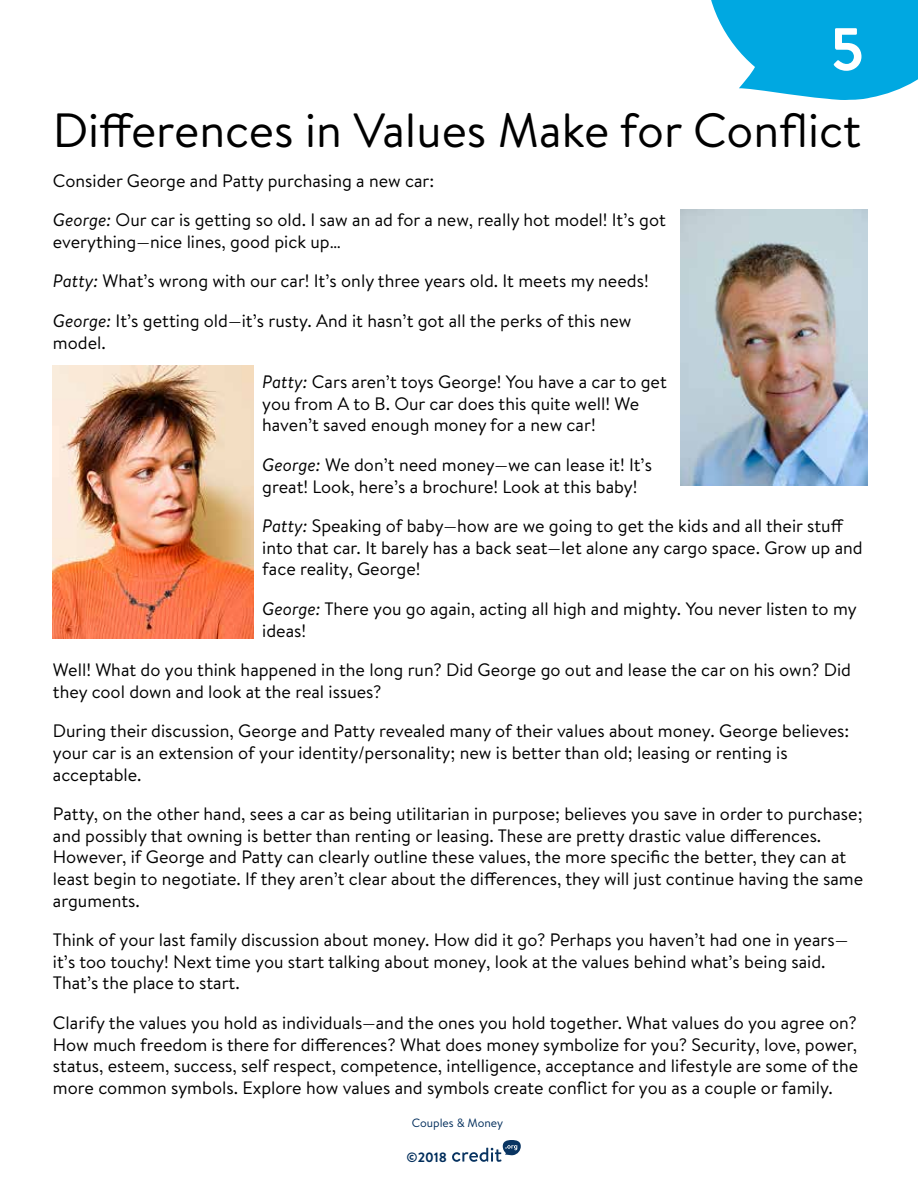
<style>
.page{position:relative;width:918px;height:1188px;background:#fff}
.page>*{position:absolute;margin:0;border:0;box-sizing:border-box;transform-origin:0 0}
.t1{font:700 60px "Brandon Text";color:#fff}
.t2{font:48px "Brandon Text";color:#000}
.t3{font:18px/21.6px "Brandon Text";color:#000}
.t4{font:700 13.5px "Brandon Text";color:#002d5b}
.t5{font:12px "Brandon Text";color:#002d5b}
.s1{font-style:italic}
</style>
<div class="page">
<svg style="left:711px;top:0;width:207px;height:100px"></svg>
<svg style="left:452px;top:1140px;width:69px;height:22px"></svg>
<img style="left:681px;top:209px;width:187px;height:277px">
<img style="left:53px;top:366px;width:200px;height:273px">
<h1 class="t1" style="left:830px;top:8px;width:35px">5</h1>
<h2 class="t2" style="left:53px;top:97px;width:810px">Differences in Values Make for Conflict</h2>
<p class="t3" style="left:53px;top:169px;width:383px">Consider George and Patty purchasing a new car:</p>
<p class="t3" style="left:53px;top:209px;width:614px"><span class="s1">George:</span> Our car is getting so old. I saw an ad for a new, really hot model! It’s got everything—nice lines, good pick up…</p>
<p class="t3" style="left:53px;top:261px;width:597px;line-height:39.6px"><span class="s1">Patty:</span> What’s wrong with our car! It’s only three years old. It meets my needs!<br><span class="s1">George:</span> It’s getting old—it’s rusty. And it hasn’t got all the perks of this new</p>
<p class="t3" style="left:53px;top:331px;width:54px">model.</p>
<p class="t3" style="left:262px;top:371px;width:406px"><span class="s1">Patty:</span> Cars aren’t toys George! You have a car to get you from A to B. Our car does this quite well! We haven’t saved enough money for a new car!</p>
<p class="t3" style="left:262px;top:453px;width:391px"><span class="s1">George:</span> We don’t need money—we can lease it! It’s great! Look, here’s a brochure! Look at this baby!</p>
<p class="t3" style="left:262px;top:515px;width:602px"><span class="s1">Patty:</span> Speaking of baby—how are we going to get the kids and all their stuff into that car. It barely has a back seat—let alone any cargo space. Grow up and face reality, George!</p>
<p class="t3" style="left:262px;top:597px;width:596px"><span class="s1">George:</span> There you go again, acting all high and mighty. You never listen to my ideas!</p>
<p class="t3" style="left:53px;top:659px;width:800px">Well! What do you think happened in the long run? Did George go out and lease the car on his own? Did they cool down and look at the real issues?</p>
<p class="t3" style="left:53px;top:720px;width:798px">During their discussion, George and Patty revealed many of their values about money. George believes: your car is an extension of your identity/personality; new is better than old; leasing or renting is acceptable.</p>
<p class="t3" style="left:53px;top:803px;width:812px">Patty, on the other hand, sees a car as being utilitarian in purpose; believes you save in order to purchase; and possibly that owning is better than renting or leasing. These are pretty drastic value differences.<br>However, if George and Patty can clearly outline these values, the more specific the better, they can at least begin to negotiate. If they aren’t clear about the differences, they will just continue having the same arguments.</p>
<p class="t3" style="left:53px;top:929px;width:797px">Think of your last family discussion about money. How did it go? Perhaps you haven’t had one in years— it’s too touchy! Next time you start talking about money, look at the values behind what’s being said.<br>That’s the place to start.</p>
<p class="t3" style="left:53px;top:1011px;width:807px;text-align:justify">Clarify the values you hold as individuals—and the ones you hold together. What values do you agree on?<br>How much freedom is there for differences? What does money symbolize for you? Security, love, power, status, esteem, success, self respect, competence, intelligence, acceptance and lifestyle are some of the more common symbols. Explore how values and symbols create conflict for you as a couple or family.</p>
<p class="t5" style="left:412px;top:1115px;width:93px">Couples &amp; Money</p>
<p class="t4" style="left:407px;top:1148px;width:42px">©2018</p>
</div>
